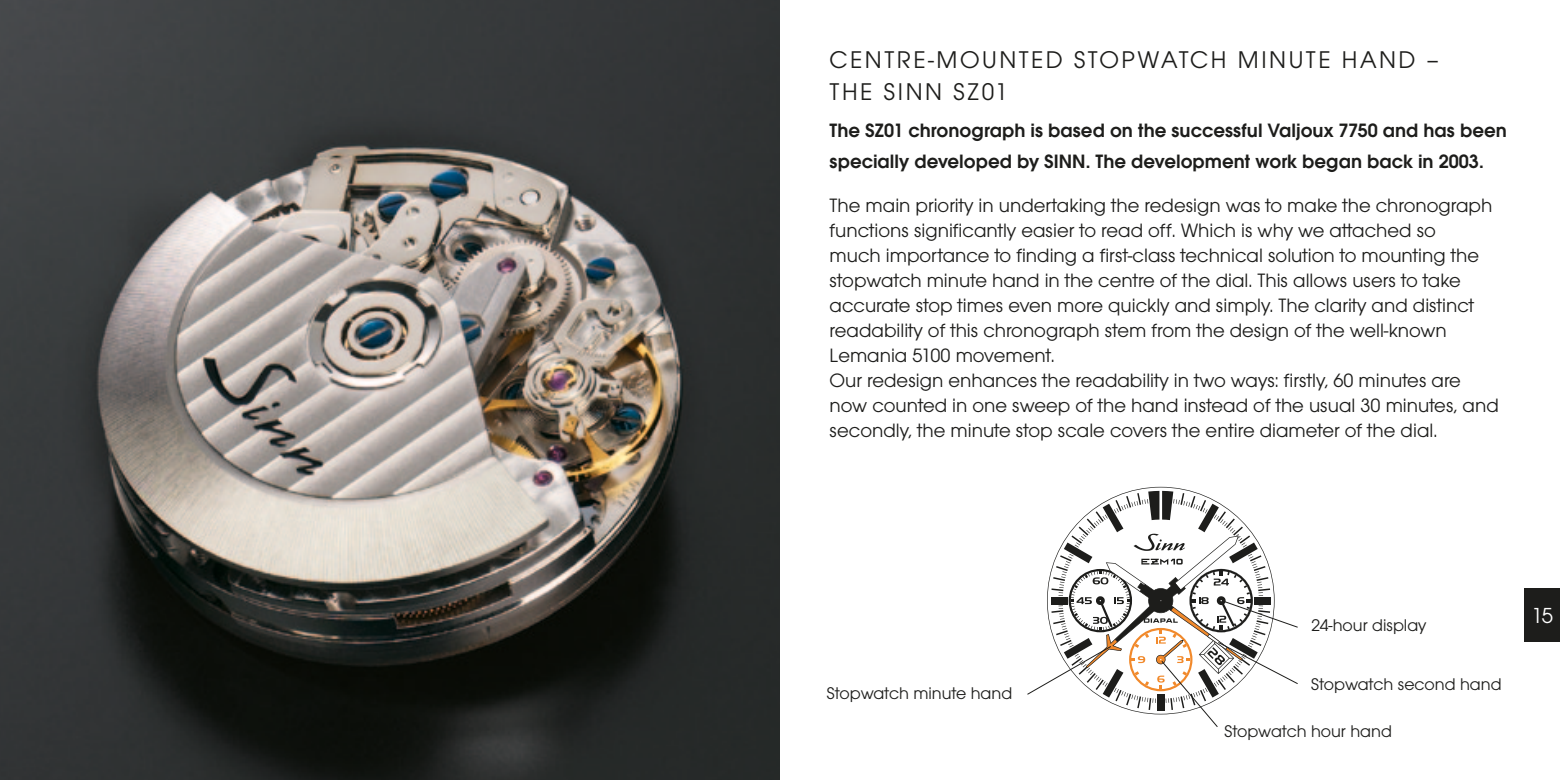
<style>
.page{position:relative;width:1560px;height:780px;background:#fff}
.page>*{position:absolute;margin:0;border:0;box-sizing:border-box;transform-origin:0 0}
.t1{font:25px "Avant Gar Got Itc T Boo";letter-spacing:.1em;color:#1d1d1b}
.t2{font:22.5px "Avant Gar Got Itc T Boo";color:#fff}
.t3{font:20px/25px "Avant Gar Got Itc T Boo";color:#1d1d1b}
.t4{font:20px/31.2px "Avant Gar Got Itc T Dem";color:#1d1d1b}
.t5{font:17.5px "Avant Gar Got Itc T Boo";letter-spacing:-.005em;color:#1d1d1b}
</style>
<div class="page">
<div style="left:1524px;top:588px;width:35px;height:53px;background:#1d1d1b"></div>
<img style="left:0;top:0;width:780px;height:780px">
<svg style="left:1027px;top:491px;width:271px;height:236px"></svg>
<p class="t1" style="left:829px;top:46px;width:37px">CENTRE</p>
<p class="t1" style="left:928px;top:46px;width:27px">-MOUNTED</p>
<p class="t1" style="left:1073px;top:46px;width:18px">STOPWAT</p>
<p class="t1" style="left:1190px;top:46px;width:95px">CH MINUTE</p>
<p class="t1" style="left:1341px;top:46px;width:19px">HAND</p>
<p class="t1" style="left:1426px;top:46px;width:14px">–</p>
<p class="t1" style="left:829px;top:77px;width:15px">THE</p>
<p class="t1" style="left:883px;top:77px;width:40px">SINN</p>
<p class="t1" style="left:953px;top:77px;width:56px">SZ01</p>
<p class="t4" style="left:829px;top:115px;width:678px">The SZ01 chronograph is based on the successful Valjoux 7750 and has been specially developed by SINN. The development work began back in 2003.</p>
<p class="t3" style="left:829px;top:193px;width:670px">The main priority in undertaking the redesign was to make the chronograph functions significantly easier to read off. Which is why we attached so<br>much importance to finding a first-class technical solution to mounting the stopwatch minute hand in the centre of the dial. This allows users to take accurate stop times even more quickly and simply. The clarity and distinct readability of this chronograph stem from the design of the well-known Lemania 5100 movement.<br>Our redesign enhances the readability in two ways: firstly, 60 minutes are now counted in one sweep of the hand instead of the usual 30 minutes, and secondly, the minute stop scale covers the entire diameter of the dial.</p>
<p class="t5" style="left:826px;top:683px;width:187px">Stopwatch minute hand</p>
<p class="t5" style="left:1311px;top:614px;width:117px">24-hour display</p>
<p class="t5" style="left:1310px;top:674px;width:192px">Stopwatch second hand</p>
<p class="t5" style="left:1224px;top:720px;width:169px">Stopwatch hour hand</p>
<p class="t2" style="left:1531px;top:602px;width:23px">15</p>
</div>
